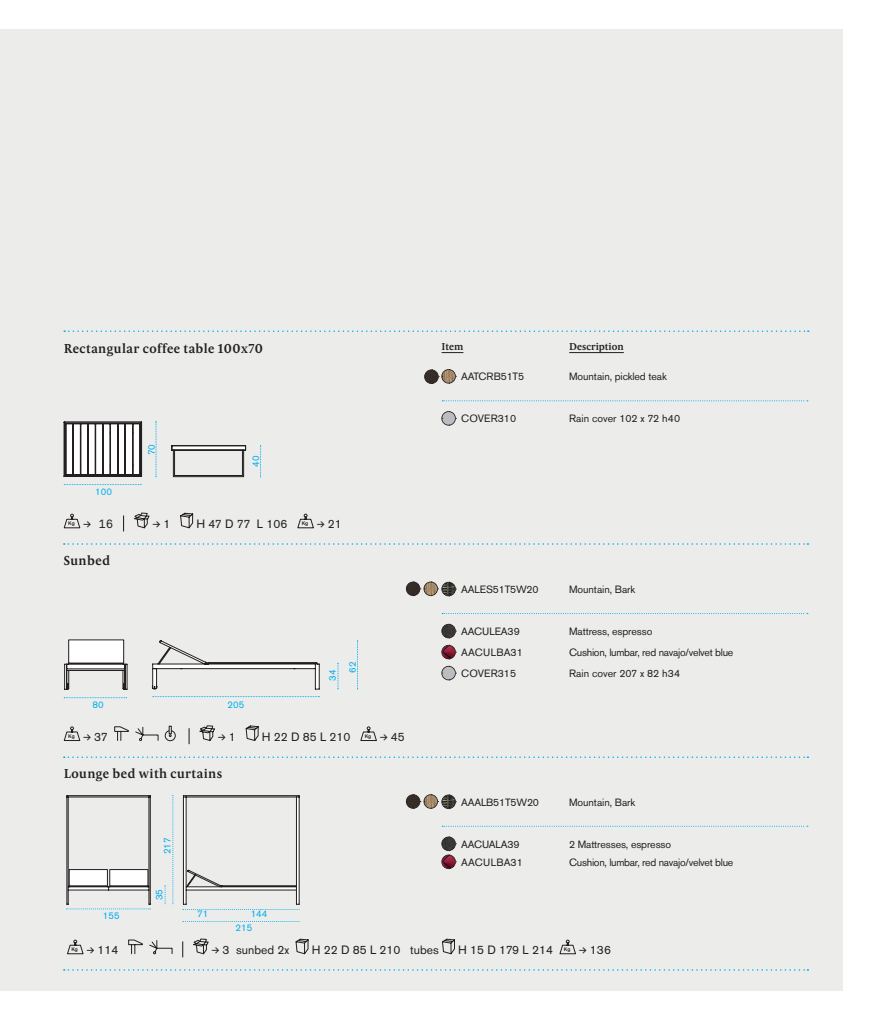
<style>
.page{position:relative;width:872px;height:1021px;background:#fff}
.page>*{position:absolute;margin:0;border:0;box-sizing:border-box;transform-origin:0 0}
.t1{font:600 13.5px "Pona";letter-spacing:.03em;color:#231f20}
.t2{font:12px "Akzidenz Grotesk BE";color:#231f20}
.t3{font:12px "Akkurat Mono";color:#231f20}
.t4{font:10.5px "Akzidenz Grotesk BE";letter-spacing:-.01em;color:#231f20}
.t5{font:10.5px "Akzidenz Grotesk BE";letter-spacing:.01em;color:#231f20}
.t6{font:600 10.5px "Pona";color:#231f20}
.t7{font:9.6px/20px "Akzidenz Grotesk BE";color:#00aeef}
.t8{font:500 5.25px "Akzidenz Grotesk BE";color:#231f20}
.s1{font-family:"Akzidenz Grotesk BE"}
.s2{font-family:"Akkurat Mono"}
</style>
<div class="page">
<div style="left:0;top:30px;width:842px;height:961px;background:#ececea"></div>
<svg style="left:64px;top:543px;width:744px;height:1px"></svg>
<svg style="left:64px;top:756px;width:744px;height:2px"></svg>
<svg style="left:64px;top:969px;width:744px;height:1px"></svg>
<svg style="left:64px;top:330px;width:744px;height:2px"></svg>
<svg style="left:260px;top:445px;width:1px;height:32px"></svg>
<svg style="left:64px;top:484px;width:78px;height:1px"></svg>
<svg style="left:64px;top:421px;width:182px;height:56px"></svg>
<svg style="left:63px;top:513px;width:18px;height:16px"></svg>
<svg style="left:123px;top:515px;width:1px;height:16px"></svg>
<svg style="left:133px;top:512px;width:17px;height:17px"></svg>
<svg style="left:180px;top:512px;width:14px;height:17px"></svg>
<svg style="left:297px;top:513px;width:17px;height:16px"></svg>
<svg style="left:63px;top:726px;width:18px;height:15px"></svg>
<svg style="left:114px;top:726px;width:15px;height:15px"></svg>
<svg style="left:135px;top:726px;width:24px;height:15px"></svg>
<svg style="left:165px;top:726px;width:11px;height:15px"></svg>
<svg style="left:188px;top:728px;width:2px;height:16px"></svg>
<svg style="left:199px;top:725px;width:16px;height:16px"></svg>
<svg style="left:245px;top:725px;width:14px;height:16px"></svg>
<svg style="left:360px;top:726px;width:17px;height:15px"></svg>
<svg style="left:64px;top:697px;width:63px;height:1px"></svg>
<svg style="left:152px;top:696px;width:168px;height:1px"></svg>
<svg style="left:64px;top:662px;width:63px;height:27px"></svg>
<svg style="left:337px;top:662px;width:2px;height:27px"></svg>
<svg style="left:357px;top:640px;width:1px;height:49px"></svg>
<div style="left:69px;top:640px;width:55px;height:23px;background:#fff"></div>
<div style="left:68px;top:639px;width:56px;height:24px;border:1px solid #231f20"></div>
<svg style="left:152px;top:640px;width:167px;height:49px"></svg>
<svg style="left:182px;top:921px;width:117px;height:1px"></svg>
<svg style="left:66px;top:795px;width:233px;height:115px"></svg>
<svg style="left:442px;top:825px;width:366px;height:1px"></svg>
<svg style="left:441px;top:836px;width:15px;height:33px"></svg>
<svg style="left:442px;top:613px;width:366px;height:1px"></svg>
<svg style="left:441px;top:624px;width:15px;height:14px"></svg>
<svg style="left:441px;top:645px;width:15px;height:14px"></svg>
<svg style="left:441px;top:666px;width:15px;height:14px"></svg>
<svg style="left:441px;top:352px;width:22px;height:1px"></svg>
<hr style="left:569px;top:352px;width:55px;height:1px;background:#231f20">
<svg style="left:442px;top:400px;width:366px;height:1px"></svg>
<svg style="left:441px;top:411px;width:15px;height:15px"></svg>
<svg style="left:424px;top:369px;width:32px;height:15px"></svg>
<svg style="left:406px;top:581px;width:50px;height:15px"></svg>
<svg style="left:406px;top:794px;width:50px;height:15px"></svg>
<svg style="left:67px;top:939px;width:17px;height:15px"></svg>
<svg style="left:128px;top:939px;width:15px;height:15px"></svg>
<svg style="left:149px;top:940px;width:24px;height:14px"></svg>
<svg style="left:182px;top:941px;width:1px;height:16px"></svg>
<svg style="left:193px;top:938px;width:16px;height:17px"></svg>
<svg style="left:295px;top:938px;width:14px;height:17px"></svg>
<svg style="left:442px;top:938px;width:13px;height:17px"></svg>
<svg style="left:559px;top:939px;width:17px;height:15px"></svg>
<p class="t1" style="left:64px;top:339px;width:201px">Rectangular coffee table 100x70</p>
<p class="t6" style="left:441px;top:339px;width:23px">Item</p>
<p class="t6" style="left:569px;top:339px;width:56px">Description</p>
<p class="t4" style="left:461px;top:370px;width:64px">AATCRB51T5</p>
<p class="t4" style="left:569px;top:370px;width:99px">Mountain, pickled teak</p>
<p class="t4" style="left:461px;top:412px;width:56px">COVER310</p>
<p class="t4" style="left:569px;top:412px;width:112px">Rain cover 102 x 72 h40</p>
<p class="t7" style="left:95px;top:481px;width:18px">100</p>
<p class="t7" style="left:141px;top:455px;width:13px;rotate:-90deg">70</p>
<p class="t7" style="left:246px;top:466px;width:13px;rotate:-90deg">40</p>
<p class="t8" style="left:68px;top:520px;width:8px">Kg</p>
<p class="t3" style="left:83px;top:516px;width:31px">≥ 16</p>
<p class="t3" style="left:153px;top:516px;width:19px">≥ <span class="s1">1</span></p>
<p class="t2" style="left:196px;top:517px;width:93px">H 47 D 77 L 106</p>
<p class="t8" style="left:302px;top:520px;width:8px">Kg</p>
<p class="t2" style="left:317px;top:517px;width:26px"><span class="s2">≥</span> 21</p>
<p class="t1" style="left:64px;top:551px;width:48px">Sunbed</p>
<p class="t7" style="left:93px;top:695px;width:13px">80</p>
<p class="t7" style="left:227px;top:694px;width:18px">205</p>
<p class="t7" style="left:322px;top:672px;width:13px;text-indent:-8px;rotate:-90deg">34<br>62</p>
<p class="t8" style="left:68px;top:733px;width:8px">Kg</p>
<p class="t2" style="left:83px;top:729px;width:26px"><span class="s2">≥</span> 37</p>
<p class="t3" style="left:218px;top:729px;width:19px">≥ <span class="s1">1</span></p>
<p class="t2" style="left:262px;top:729px;width:90px">H 22 D 85 L 210</p>
<p class="t8" style="left:365px;top:733px;width:8px">Kg</p>
<p class="t2" style="left:380px;top:729px;width:26px"><span class="s2">≥</span> 45</p>
<p class="t1" style="left:64px;top:764px;width:160px">Lounge bed with curtains</p>
<p class="t7" style="left:157px;top:854px;width:18px;rotate:-90deg">217</p>
<p class="t7" style="left:103px;top:905px;width:18px">155</p>
<p class="t7" style="left:149px;top:900px;width:13px;rotate:-90deg">35</p>
<p class="t7" style="left:197px;top:904px;width:13px">71</p>
<p class="t7" style="left:251px;top:904px;width:18px">144</p>
<p class="t7" style="left:235px;top:917px;width:18px">215</p>
<p class="t4" style="left:461px;top:583px;width:79px">AALES51T5W20</p>
<p class="t4" style="left:569px;top:583px;width:68px">Mountain, Bark</p>
<p class="t4" style="left:461px;top:625px;width:60px">AACULEA39</p>
<p class="t4" style="left:569px;top:625px;width:85px">Mattress, espresso</p>
<p class="t5" style="left:461px;top:646px;width:63px">AACULBA31</p>
<p class="t4" style="left:569px;top:646px;width:166px">Cushion, lumbar, red navajo/velvet blue</p>
<p class="t4" style="left:461px;top:667px;width:56px">COVER315</p>
<p class="t4" style="left:569px;top:667px;width:112px">Rain cover 207 x 82 h34</p>
<p class="t4" style="left:461px;top:795px;width:79px">AAALB51T5W20</p>
<p class="t4" style="left:569px;top:795px;width:68px">Mountain, Bark</p>
<p class="t4" style="left:461px;top:837px;width:60px">AACUALA39</p>
<p class="t4" style="left:569px;top:837px;width:103px">2 Mattresses, espresso</p>
<p class="t5" style="left:461px;top:855px;width:63px">AACULBA31</p>
<p class="t4" style="left:569px;top:855px;width:166px">Cushion, lumbar, red navajo/velvet blue</p>
<p class="t8" style="left:71px;top:946px;width:8px">Kg</p>
<p class="t2" style="left:87px;top:942px;width:33px"><span class="s2">≥</span> 114</p>
<p class="t2" style="left:212px;top:942px;width:79px"><span class="s2">≥</span> 3 sunbed 2x</p>
<p class="t2" style="left:312px;top:942px;width:128px">H 22 D 85 L 210 tubes</p>
<p class="t2" style="left:458px;top:942px;width:96px">H 15 D 179 L 214</p>
<p class="t8" style="left:564px;top:946px;width:8px">Kg</p>
<p class="t2" style="left:579px;top:942px;width:33px"><span class="s2">≥</span> 136</p>
</div>
